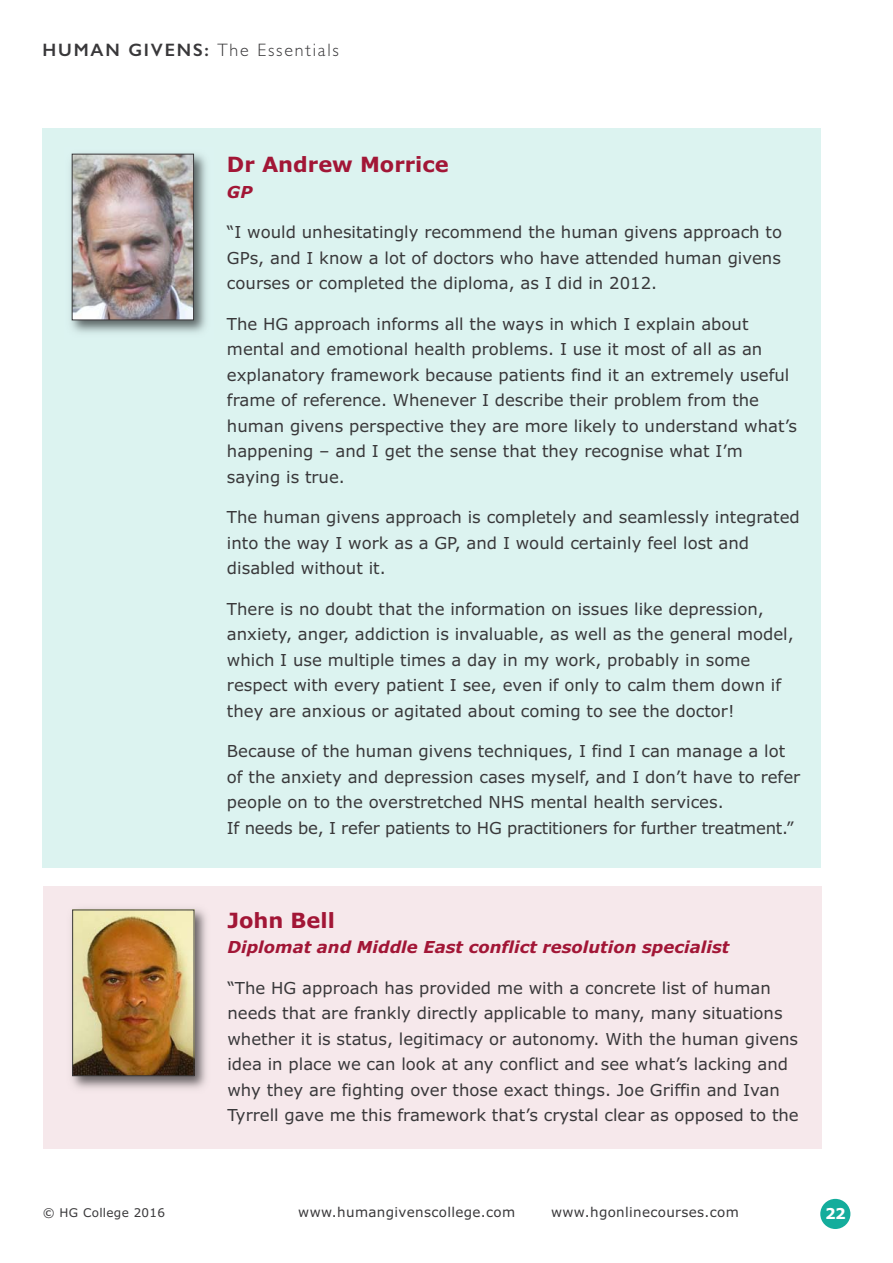
<style>
.page{position:relative;width:893px;height:1263px;background:#fff}
.page>*{position:absolute;margin:0;border:0;box-sizing:border-box;transform-origin:0 0}
.t1{font:700 21px "Verdana";color:#a21636}
.t2{font:300 18px "Gill Sans";letter-spacing:.1em;color:#39383a}
.t3{font:16.5px/25.5px "Verdana";color:#39383a}
.t4{font:italic 700 16.5px "Verdana";color:#a21636}
.t5{font:700 15px "Verdana";color:#fff}
.t6{font:13.5px "Verdana";letter-spacing:.025em;color:#39383a}
.t7{font:12px "Verdana";letter-spacing:.025em;color:#39383a}
.s1{font-weight:600}
</style>
<div class="page">
<div style="left:43px;top:128px;width:778px;height:739px;background:#dcf3f0"></div>
<div style="left:820px;top:1199px;width:30px;height:30px;background:#14ad9c;border-radius:50%"></div>
<img style="left:70px;top:153px;width:136px;height:180px">
<img style="left:74px;top:156px;width:118px;height:162px">
<div style="left:72px;top:154px;width:122px;height:166px;border:1px solid #39383a"></div>
<div style="left:43px;top:886px;width:778px;height:262px;background:#f6e8eb"></div>
<img style="left:71px;top:908px;width:136px;height:181px">
<img style="left:74px;top:912px;width:118px;height:162px">
<div style="left:72px;top:910px;width:122px;height:166px;border:1px solid #39383a"></div>
<p class="t2" style="left:43px;top:43px;width:298px"><span class="s1">HUMAN GIVENS:</span> The Essentials</p>
<p class="t1" style="left:227px;top:156px;width:223px">Dr Andrew Morrice</p>
<p class="t4" style="left:227px;top:185px;width:27px">GP</p>
<p class="t3" style="left:227px;top:221px;width:557px;text-align:justify">“I would unhesitatingly recommend the human givens approach to GPs, and I know a lot of doctors who have attended human givens courses or completed the diploma, as I did in 2012.</p>
<p class="t3" style="left:227px;top:312px;width:572px">The HG approach informs all the ways in which I explain about mental and emotional health problems. I use it most of all as an explanatory framework because patients find it an extremely useful frame of reference. Whenever I describe their problem from the human givens perspective they are more likely to understand what’s happening – and I get the sense that they recognise what I’m saying is true.</p>
<p class="t3" style="left:227px;top:506px;width:574px">The human givens approach is completely and seamlessly integrated into the way I work as a GP, and I would certainly feel lost and disabled without it.</p>
<p class="t3" style="left:227px;top:597px;width:568px">There is no doubt that the information on issues like depression, anxiety, anger, addiction is invaluable, as well as the general model, which I use multiple times a day in my work, probably in some respect with every patient I see, even if only to calm them down if they are anxious or agitated about coming to see the doctor!</p>
<p class="t3" style="left:227px;top:740px;width:575px">Because of the human givens techniques, I find I can manage a lot of the anxiety and depression cases myself, and I don’t have to refer people on to the overstretched NHS mental health services.<br>If needs be, I refer patients to HG practitioners for further treatment.”</p>
<p class="t1" style="left:227px;top:912px;width:109px">John Bell</p>
<p class="t4" style="left:227px;top:941px;width:503px">Diplomat and Middle East conflict resolution specialist</p>
<p class="t3" style="left:227px;top:976px;width:573px">“The HG approach has provided me with a concrete list of human needs that are frankly directly applicable to many, many situations whether it is status, legitimacy or autonomy. With the human givens idea in place we can look at any conflict and see what’s lacking and why they are fighting over those exact things. Joe Griffin and Ivan Tyrrell gave me this framework that’s crystal clear as opposed to the</p>
<p class="t7" style="left:43px;top:1208px;width:124px">© HG College 2016</p>
<p class="t6" style="left:298px;top:1207px;width:218px">www.humangivenscollege.com</p>
<p class="t6" style="left:551px;top:1207px;width:189px">www.hgonlinecourses.com</p>
<p class="t5" style="left:825px;top:1207px;width:22px">22</p>
</div>
